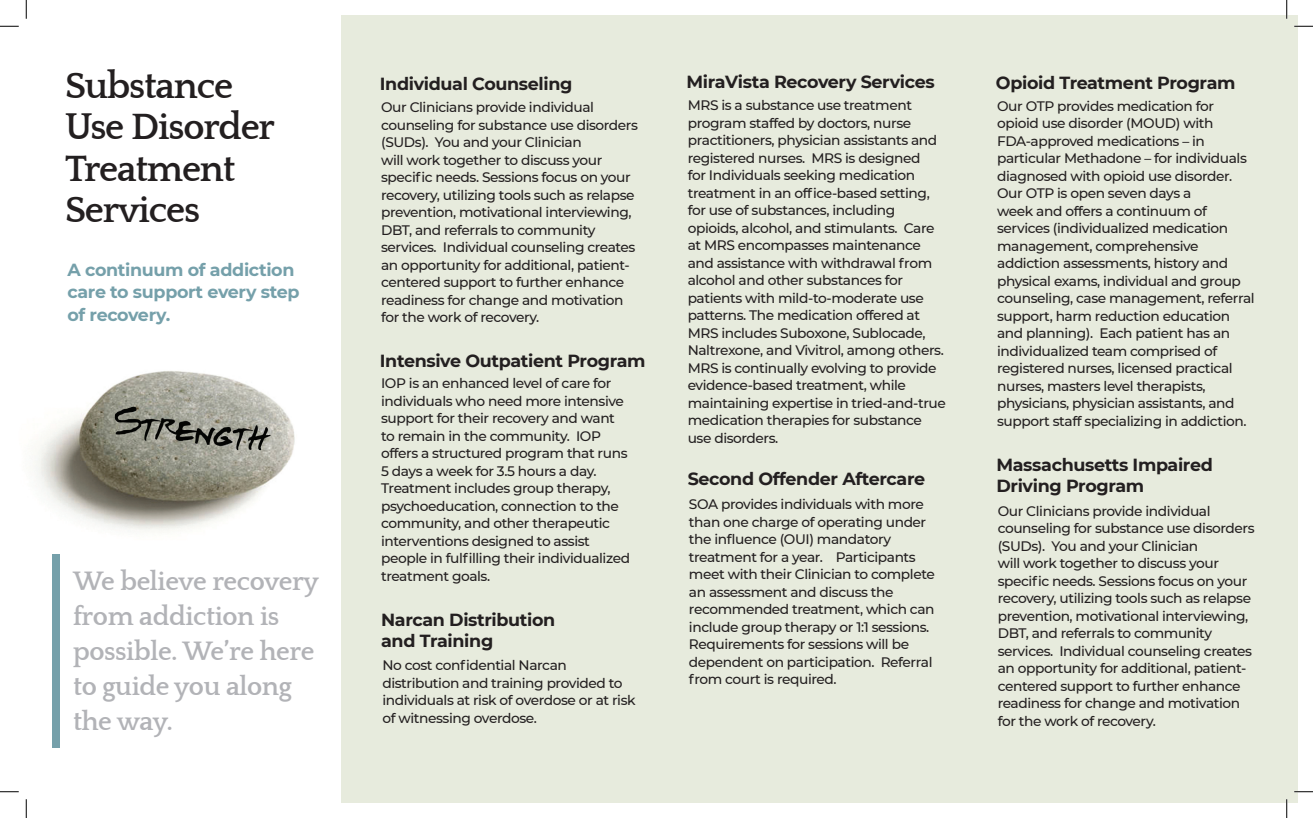
<style>
.page{position:relative;width:1313px;height:818px;background:#fff}
.page>*{position:absolute;margin:0;border:0;box-sizing:border-box;transform-origin:0 0}
.t1{font:700 37.5px/41.2px "Quattrocento";letter-spacing:-.03em;color:#231f20}
.t2{font:700 26.88px/35px "Quattrocento";letter-spacing:-.015em;color:#b2b3b7}
.t3{font:700 17.5px/21px "Montserrat";letter-spacing:-.02em;color:#231f20}
.t4{font:700 17.5px/22.5px "Montserrat";letter-spacing:-.02em;color:#75a0aa}
.t5{font:500 13.75px/17.5px "Montserrat";letter-spacing:-.03em;color:#231f20}
</style>
<div class="page">
<div style="left:341px;top:15px;width:957px;height:787px;background:#e7ebdd"></div>
<img style="left:33px;top:371px;width:262px;height:161px">
<div style="left:52px;top:554px;width:8px;height:193px;background:#75a0aa"></div>
<svg style="left:0;top:25px;width:19px;height:2px"></svg>
<svg style="left:1294px;top:25px;width:18px;height:2px"></svg>
<svg style="left:0;top:791px;width:19px;height:1px"></svg>
<svg style="left:1294px;top:791px;width:18px;height:1px"></svg>
<svg style="left:25px;top:0;width:2px;height:19px"></svg>
<svg style="left:25px;top:799px;width:2px;height:19px"></svg>
<svg style="left:1286px;top:0;width:1px;height:19px"></svg>
<svg style="left:1285px;top:799px;width:2px;height:19px"></svg>
<h1 class="t1" style="left:65px;top:66px;width:211px">Substance<br>Use Disorder<br>Treatment<br>Services</h1>
<p class="t4" style="left:67px;top:257px;width:233px">A continuum of addiction care to support every step of recovery.</p>
<h2 class="t2" style="left:73px;top:564px;width:247px">We believe recovery from addiction is possible. We’re here to guide you along the way.</h2>
<p class="t3" style="left:380px;top:73px;width:194px">Individual Counseling</p>
<p class="t5" style="left:381px;top:98px;width:258px">Our Clinicians provide individual counseling for substance use disorders (SUDs). You and your Clinician<br>will work together to discuss your specific needs. Sessions focus on your recovery, utilizing tools such as relapse prevention, motivational interviewing, DBT, and referrals to community services. Individual counseling creates an opportunity for additional, patient&shy;centered support to further enhance readiness for change and motivation for the work of recovery.</p>
<p class="t3" style="left:380px;top:349px;width:267px">Intensive Outpatient Program</p>
<p class="t5" style="left:381px;top:374px;width:250px">IOP is an enhanced level of care for individuals who need more intensive support for their recovery and want to remain in the community. IOP offers a structured program that runs 5 days a week for 3.5 hours a day.<br>Treatment includes group therapy, psychoeducation, connection to the community, and other therapeutic interventions designed to assist people in fulfilling their individualized treatment goals.</p>
<p class="t3" style="left:381px;top:608px;width:176px">Narcan Distribution and Training</p>
<p class="t5" style="left:382px;top:655px;width:255px">No cost confidential Narcan distribution and training provided to individuals at risk of overdose or at risk of witnessing overdose.</p>
<p class="t3" style="left:686px;top:71px;width:250px">MiraVista Recovery Services</p>
<p class="t5" style="left:687px;top:96px;width:260px">MRS is a substance use treatment program staffed by doctors, nurse practitioners, physician assistants and registered nurses. MRS is designed<br>for Individuals seeking medication treatment in an office-based setting, for use of substances, including opioids, alcohol, and stimulants. Care at MRS encompasses maintenance and assistance with withdrawal from alcohol and other substances for patients with mild-to-moderate use patterns. The medication offered at MRS includes Suboxone, Sublocade, Naltrexone, and Vivitrol, among others.<br>MRS is continually evolving to provide evidence-based treatment, while maintaining expertise in tried-and-true medication therapies for substance use disorders.</p>
<p class="t3" style="left:687px;top:468px;width:239px">Second Offender Aftercare</p>
<p class="t5" style="left:689px;top:495px;width:247px">SOA provides individuals with more than one charge of operating under the influence (OUI) mandatory treatment for a year. Participants meet with their Clinician to complete an assessment and discuss the recommended treatment, which can include group therapy or 1:1 sessions.<br>Requirements for sessions will be dependent on participation. Referral from court is required.</p>
<p class="t3" style="left:996px;top:71px;width:241px">Opioid Treatment Program</p>
<p class="t5" style="left:997px;top:96px;width:259px">Our OTP provides medication for opioid use disorder (MOUD) with FDA-approved medications – in particular Methadone – for individuals diagnosed with opioid use disorder.<br>Our OTP is open seven days a<br>week and offers a continuum of services (individualized medication management, comprehensive addiction assessments, history and physical exams, individual and group counseling, case management, referral support, harm reduction education and planning). Each patient has an individualized team comprised of registered nurses, licensed practical nurses, masters level therapists, physicians, physician assistants, and support staff specializing in addiction.</p>
<p class="t3" style="left:996px;top:453px;width:218px">Massachusetts Impaired<br>Driving Program</p>
<p class="t5" style="left:997px;top:501px;width:258px">Our Clinicians provide individual counseling for substance use disorders (SUDs). You and your Clinician<br>will work together to discuss your specific needs. Sessions focus on your recovery, utilizing tools such as relapse prevention, motivational interviewing, DBT, and referrals to community services. Individual counseling creates an opportunity for additional, patient&shy;centered support to further enhance readiness for change and motivation for the work of recovery.</p>
</div>
